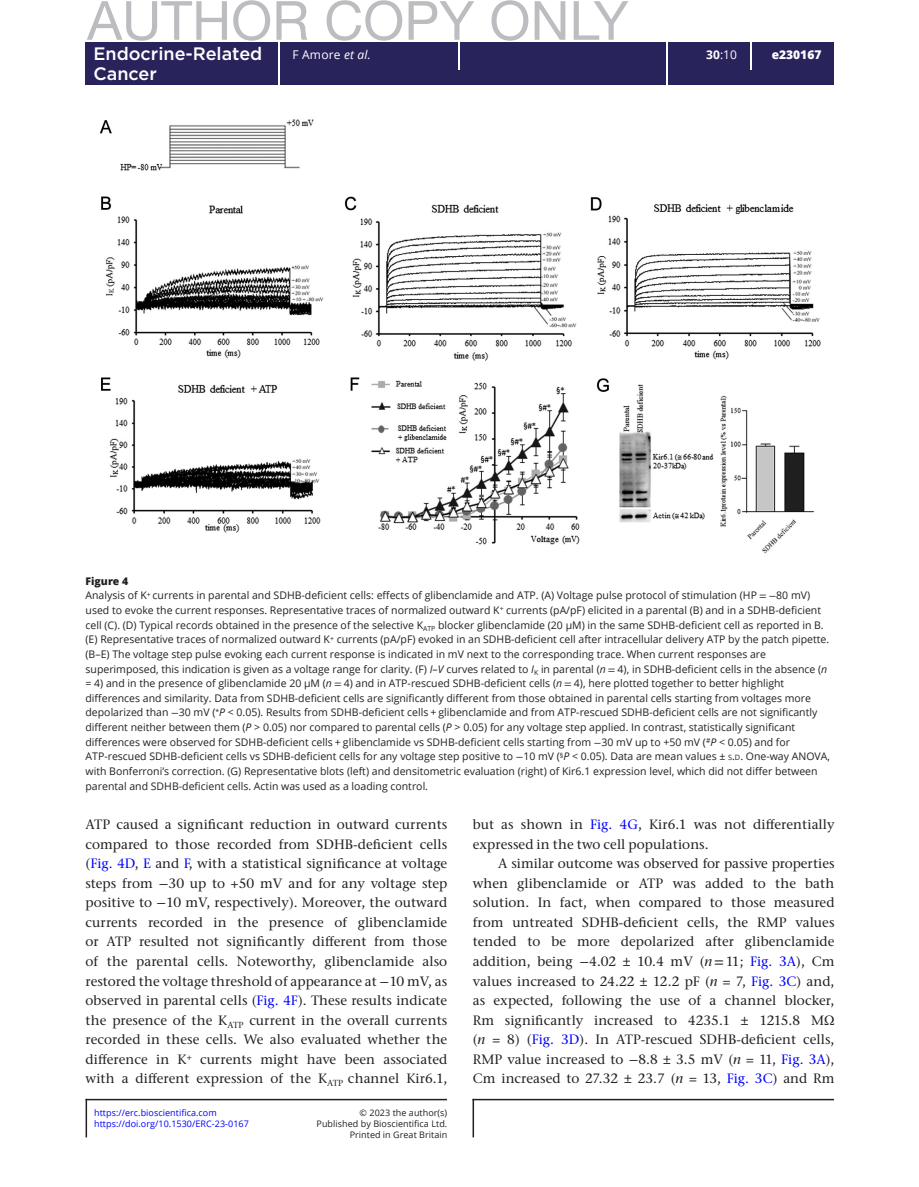
<style>
.page{position:relative;width:919px;height:1187px;background:#fff}
.page>*{position:absolute;margin:0;border:0;box-sizing:border-box;transform-origin:0 0}
.t1{font:54px "Helvetica Neue LT Pro";color:#bcbdc0}
.t2{font:500 18px "Gotham";color:#fff}
.TXI{font:500 13.5px/19.5px "Stone Serif ITC Pro";letter-spacing:.005em;color:#231f20;text-align:justify}
.t3{font:12px "Open Sans";letter-spacing:.015em;color:#fff}
.t4{font:800 12px "Open Sans";color:#fff}
.FC{font:10.5px/14.7px "Open Sans";color:#231f20}
.FC-2{font:800 10.5px "Open Sans";color:#231f20}
.t5{font:9px "Open Sans";letter-spacing:.005em;color:#231f20}
.t6{font:9px "Open Sans";letter-spacing:.005em;color:#00f}
.s1{font-style:italic}
.s2{font-weight:700}
.s3{font-family:"STIX Two Text"}
.s4{font-family:"STIX Two Math"}
.s5{font-size:7.35px}
.s6{font-style:inherit}
.s7{color:#00f}
.s8{font-family:"STIX Two Math";font-weight:400}
</style>
<div class="page">
<hr style="left:86px;top:1098px;width:361px;height:2px;background:#231f20">
<hr style="left:86px;top:1098px;width:1px;height:39px;background:#231f20">
<hr style="left:472px;top:1098px;width:361px;height:2px;background:#231f20">
<hr style="left:472px;top:1098px;width:2px;height:39px;background:#231f20">
<div style="left:85px;top:42px;width:748px;height:43px;background:#29235c"></div>
<hr style="left:278px;top:42px;width:1px;height:43px;background:#fff">
<hr style="left:666px;top:42px;width:1px;height:43px;background:#fff">
<hr style="left:458px;top:42px;width:2px;height:27px;background:#fff">
<svg style="left:750px;top:42px;width:1px;height:27px"></svg>
<img style="left:100px;top:119px;width:721px;height:435px">
<h1 class="t1" style="left:87px;top:-13px;width:543px">AUTHOR COPY ONLY</h1>
<h2 class="t2" style="left:93px;top:42px;width:170px">Endocrine-Related</h2>
<p class="t3" style="left:292px;top:47px;width:80px">F Amore <span class="s1">et al.</span></p>
<p class="t3" style="left:706px;top:47px;width:32px"><span class="s2">30</span>:10</p>
<h2 class="t2" style="left:93px;top:61px;width:65px">Cancer</h2>
<p class="t4" style="left:771px;top:46px;width:51px">e230167</p>
<p class="FC-2" style="left:86px;top:573px;width:44px">Figure 4</p>
<p class="FC" style="left:86px;top:588px;width:746px">Analysis of K<sup>+</sup> currents in parental and SDHB-deficient cells: effects of glibenclamide and ATP. (A) Voltage pulse protocol of stimulation (HP <span class="s3">=</span> <span class="s4">−</span>80 mV) used to evoke the current responses. Representative traces of normalized outward K<sup>+</sup> currents (pA/pF) elicited in a parental (B) and in a SDHB-deficient cell (C). (D) Typical records obtained in the presence of the selective K<sub>ATP</sub> blocker glibenclamide (20 µM) in the same SDHB-deficient cell as reported in B. (E) Representative traces of normalized outward K<sup>+</sup> currents (pA/pF) evoked in an SDHB-deficient cell after intracellular delivery ATP by the patch pipette. (B–E) The voltage step pulse evoking each current response is indicated in mV next to the corresponding trace. When current responses are superimposed, this indication is given as a voltage range for clarity. (F) <span class="s1">I</span>–<span class="s1">V</span> curves related to <span class="s1">I</span><sub>K</sub> in parental (<span class="s1">n</span> <span class="s3">=</span> 4), in SDHB-deficient cells in the absence (<span class="s1">n </span>= 4) and in the presence of glibenclamide 20 µM (<span class="s1">n</span> <span class="s3">=</span> 4) and in ATP-rescued SDHB-deficient cells (<span class="s1">n</span> <span class="s3">=</span> 4), here plotted together to better highlight differences and similarity. Data from SDHB-deficient cells are significantly different from those obtained in parental cells starting from voltages more depolarized than <span class="s4">−</span>30 mV (<sup>*</sup><span class="s1">P</span> &lt; 0.05). Results from SDHB-deficient cells + glibenclamide and from ATP-rescued SDHB-deficient cells are not significantly different neither between them (<span class="s1">P</span> &gt; 0.05) nor compared to parental cells (<span class="s1">P</span> &gt; 0.05) for any voltage step applied. In contrast, statistically significant differences were observed for SDHB-deficient cells + glibenclamide vs SDHB-deficient cells starting from <span class="s4">−</span>30 mV up to +50 mV (<sup>#</sup><span class="s1">P</span> &lt; 0.05) and for ATP-rescued SDHB-deficient cells vs SDHB-deficient cells for any voltage step positive to <span class="s4">−</span>10 mV (<sup>§</sup><span class="s1">P</span> &lt; 0.05). Data are mean values ± <span class="s5">s</span><span class="s6">.</span><span class="s5">d</span><span class="s6">.</span> One-way ANOVA, with Bonferroni’s correction. (G) Representative blots (left) and densitometric evaluation (right) of Kir6.1 expression level, which did not differ between parental and SDHB-deficient cells. Actin was used as a loading control.</p>
<p class="TXI" style="left:86px;top:815px;width:363px">ATP caused a significant reduction in outward currents compared to those recorded from SDHB-deficient cells (<span class="s7">Fig. 4D</span>, <span class="s7">E</span> and <span class="s7">F</span>, with a statistical significance at voltage steps from <span class="s8">−</span>30 up to +50 mV and for any voltage step positive to <span class="s8">−</span>10 mV, respectively). Moreover, the outward currents recorded in the presence of glibenclamide or ATP resulted not significantly different from those of the parental cells. Noteworthy, glibenclamide also restored the voltage threshold of appearance at <span class="s8">−</span>10 mV, as observed in parental cells (<span class="s7">Fig. 4F</span>). These results indicate the presence of the K<sub>ATP</sub> current in the overall currents recorded in these cells. We also evaluated whether the difference in K<sup>+</sup> currents might have been associated with a different expression of the K<sub>ATP</sub> channel Kir6.1,</p>
<p class="TXI" style="left:473px;top:815px;width:363px">but as shown in <span class="s7">Fig. 4G</span>, Kir6.1 was not differentially expressed in the two cell populations.</p>
<p class="TXI" style="left:473px;top:854px;width:363px;text-indent:26px">A similar outcome was observed for passive properties when glibenclamide or ATP was added to the bath solution. In fact, when compared to those measured from untreated SDHB-deficient cells, the RMP values tended to be more depolarized after glibenclamide addition, being <span class="s8">−</span>4.02 ± 10.4 mV (<span class="s1">n</span><span class="s3">=</span>11; <span class="s7">Fig. 3A</span>), Cm values increased to 24.22 ± 12.2 pF (<span class="s1">n</span> = 7, <span class="s7">Fig. 3C</span>) and, as expected, following the use of a channel blocker, Rm significantly increased to 4235.1 ± 1215.8 MΩ (<span class="s1">n</span> = 8) (<span class="s7">Fig. 3D</span>). In ATP-rescued SDHB-deficient cells, RMP value increased to <span class="s8">−</span>8.8 ± 3.5 mV (<span class="s1">n</span> = 11, <span class="s7">Fig. 3A</span>), Cm increased to 27.32 ± 23.7 (<span class="s1">n</span> = 13, <span class="s7">Fig. 3C</span>) and Rm</p>
<p class="t6" style="left:94px;top:1106px;width:124px">https://erc.bioscientifica.com</p>
<p class="t5" style="left:359px;top:1106px;width:89px">© 2023 the author(s)</p>
<p class="t5" style="left:349px;top:1128px;width:99px">Printed in Great Britain</p>
<p class="t6" style="left:94px;top:1117px;width:156px">https://doi.org/10.1530/ERC-23-0167</p>
<p class="t5" style="left:316px;top:1117px;width:132px">Published by Bioscientifica Ltd.</p>
</div>
